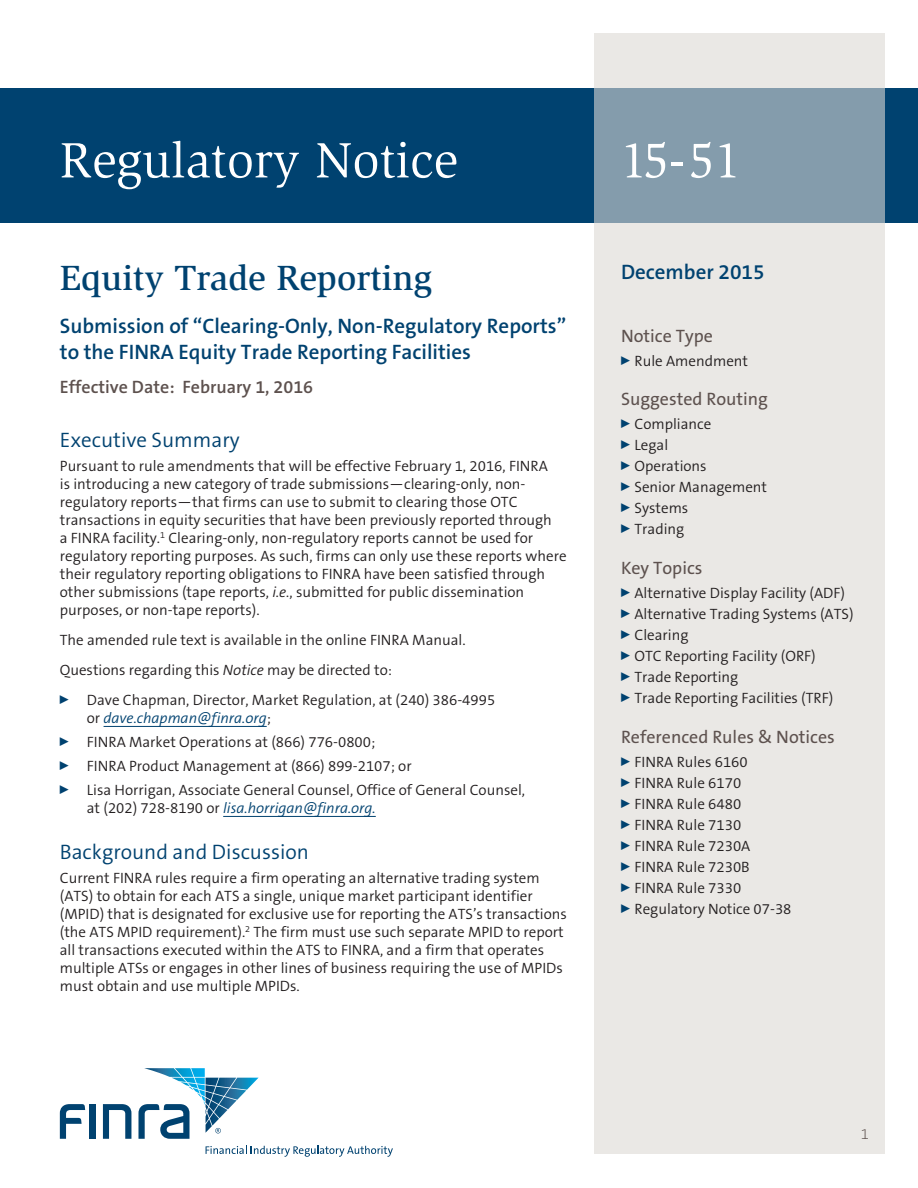
<style>
.page{position:relative;width:918px;height:1188px;background:#fff}
.page>*{position:absolute;margin:0;border:0;box-sizing:border-box;transform-origin:0 0}
.t1{font:51px "Slimbach LT";color:#fff}
.t2{font:500 36px "Slimbach LT";color:#004270}
.t3{font:600 21px/25.2px "The Sans B6";color:#004270}
.t4{font:300 21px "The Sans B4";color:#004270}
.t5{font:18px "The Sans B5 Plain";color:#5d514e}
.t6{font:600 18px "The Sans B6";color:#5d514e}
.t7{font:300 15px/21px "The Sans B4";color:#231f20}
.t8{font:italic 300 15px "The Sans B4";color:#004270}
.t9{font:200 15px "The Sans B2";color:#5d514e}
.s1{font-style:italic}
.s2{font-style:italic;color:#004270}
.s3{font-style:normal;color:#231f20}
</style>
<div class="page">
<div style="left:0;top:88px;width:918px;height:135px;background:#004270"></div>
<svg style="left:594px;top:34px;width:290px;height:1120px;background:#dddede"></svg>
<div style="left:90px;top:1104px;width:6px;height:35px;background:#004270"></div>
<svg style="left:103px;top:1104px;width:28px;height:35px"></svg>
<svg style="left:60px;top:1104px;width:25px;height:35px"></svg>
<svg style="left:206px;top:1146px;width:187px;height:11px"></svg>
<svg style="left:138px;top:1068px;width:121px;height:71px"></svg>
<hr style="left:104px;top:726px;width:163px;height:1px;background:#004270">
<hr style="left:223px;top:816px;width:153px;height:1px;background:#004270">
<h1 class="t1" style="left:60px;top:131px;width:400px">Regulatory Notice</h1>
<h1 class="t1" style="left:621px;top:131px;width:122px">15-51</h1>
<h2 class="t2" style="left:60px;top:256px;width:374px">Equity Trade Reporting</h2>
<h3 class="t3" style="left:60px;top:314px;width:508px">Submission of “Clearing-Only, Non-Regulatory Reports” to the FINRA Equity Trade Reporting Facilities</h3>
<p class="t6" style="left:60px;top:377px;width:255px">Effective Date: February 1, 2016</p>
<h3 class="t4" style="left:60px;top:429px;width:181px">Executive Summary</h3>
<p class="t7" style="left:60px;top:458px;width:508px;line-height:18px">Pursuant to rule amendments that will be effective February 1, 2016, FINRA<br>is introducing a new category of trade submissions—clearing-only, non&shy;regulatory reports—that firms can use to submit to clearing those OTC transactions in equity securities that have been previously reported through<br>a FINRA facility.<sup>1</sup> Clearing-only, non-regulatory reports cannot be used for regulatory reporting purposes. As such, firms can only use these reports where their regulatory reporting obligations to FINRA have been satisfied through other submissions (tape reports, <span class="s1">i.e.</span>, submitted for public dissemination purposes, or non-tape reports).</p>
<p class="t7" style="left:60px;top:626px;width:437px;line-height:30px">The amended rule text is available in the online FINRA Manual.<br>Questions regarding this <span class="s1">Notice</span> may be directed to:<br><sup>0</sup> Dave Chapman, Director, Market Regulation, at (240) 386-4995</p>
<p class="t7" style="left:60px;top:707px;width:467px;line-height:24px;text-indent:27px">or <span class="s2">dave.chapman@finra.org</span>;<br><sup>0</sup> FINRA Market Operations at (866) 776-0800;<br><sup>0</sup> FINRA Product Management at (866) 899-2107; or<br><sup>0</sup> Lisa Horrigan, Associate General Counsel, Office of General Counsel,</p>
<p class="t8" style="left:87px;top:800px;width:290px"><span class="s3">at (202) 728-8190 or</span> lisa.horrigan@finra.org.</p>
<h3 class="t4" style="left:60px;top:841px;width:251px">Background and Discussion</h3>
<p class="t7" style="left:60px;top:870px;width:509px;line-height:18px">Current FINRA rules require a firm operating an alternative trading system (ATS) to obtain for each ATS a single, unique market participant identifier (MPID) that is designated for exclusive use for reporting the ATS’s transactions (the ATS MPID requirement).<sup>2</sup> The firm must use such separate MPID to report all transactions executed within the ATS to FINRA, and a firm that operates multiple ATSs or engages in other lines of business requiring the use of MPIDs must obtain and use multiple MPIDs.</p>
<h3 class="t3" style="left:621px;top:260px;width:145px">December 2015</h3>
<p class="t5" style="left:621px;top:326px;width:93px">Notice Type</p>
<p class="t7" style="left:621px;top:351px;width:129px"><sup>0</sup> Rule Amendment</p>
<p class="t5" style="left:621px;top:390px;width:149px">Suggested Routing</p>
<p class="t7" style="left:621px;top:414px;width:148px"><sup>0</sup> Compliance<br><sup>0</sup> Legal<br><sup>0</sup> Operations<br><sup>0</sup> Senior Management<br><sup>0</sup> Systems<br><sup>0</sup> Trading</p>
<p class="t5" style="left:621px;top:558px;width:83px">Key Topics</p>
<p class="t7" style="left:621px;top:583px;width:234px"><sup>0</sup> Alternative Display Facility (ADF)<br><sup>0</sup> Alternative Trading Systems (ATS)<br><sup>0</sup> Clearing<br><sup>0</sup> OTC Reporting Facility (ORF)<br><sup>0</sup> Trade Reporting<br><sup>0</sup> Trade Reporting Facilities (TRF)</p>
<p class="t5" style="left:621px;top:727px;width:215px">Referenced Rules &amp; Notices</p>
<p class="t7" style="left:621px;top:752px;width:172px"><sup>0</sup> FINRA Rules 6160<br><sup>0</sup> FINRA Rule 6170<br><sup>0</sup> FINRA Rule 6480<br><sup>0</sup> FINRA Rule 7130<br><sup>0</sup> FINRA Rule 7230A<br><sup>0</sup> FINRA Rule 7230B<br><sup>0</sup> FINRA Rule 7330<br><sup>0</sup> Regulatory Notice 07-38</p>
<p class="t9" style="left:861px;top:1126px;width:10px">1</p>
</div>
